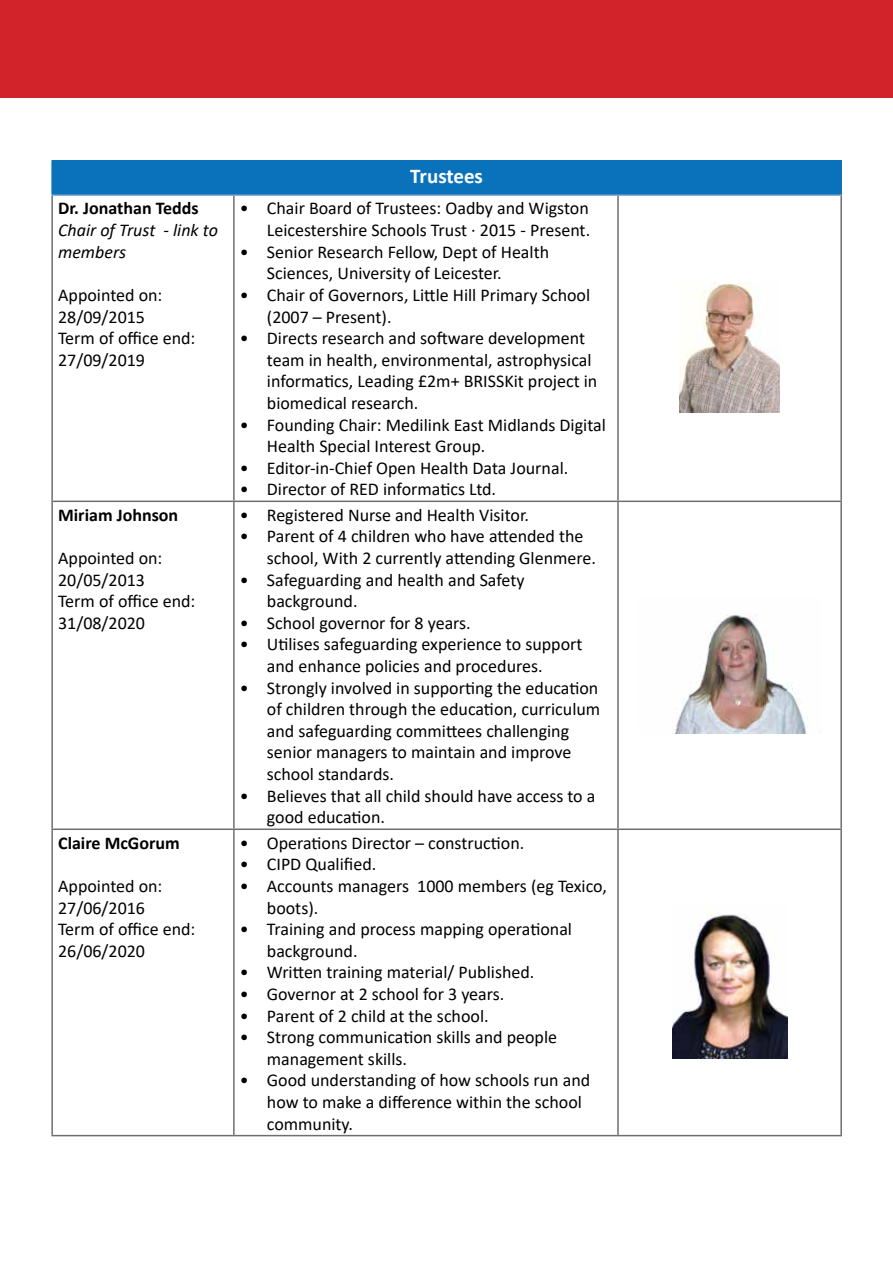
<style>
.page{position:relative;width:893px;height:1263px;background:#fff}
.page>*{position:absolute;margin:0;border:0;box-sizing:border-box;transform-origin:0 0}
.t1{font:700 21px "Calibri";color:#fff}
.t2{font:18px/21.6px "Calibri";color:#000}
.t3{font:700 18px "Calibri";color:#000}
.t4{font:italic 18px/21.6px "Calibri";color:#000}
</style>
<div class="page">
<div style="left:0;top:0;width:893px;height:98px;background:#d2232a"></div>
<div style="left:52px;top:161px;width:789px;height:34px;background:#0972ba"></div>
<hr style="left:51px;top:196px;width:2px;height:305px;background:#6d6e71">
<hr style="left:233px;top:196px;width:2px;height:305px;background:#6d6e71">
<hr style="left:617px;top:196px;width:2px;height:305px;background:#6d6e71">
<hr style="left:840px;top:196px;width:2px;height:305px;background:#6d6e71">
<hr style="left:51px;top:501px;width:183px;height:1px;background:#6d6e71">
<hr style="left:51px;top:502px;width:2px;height:326px;background:#6d6e71">
<hr style="left:234px;top:501px;width:384px;height:1px;background:#6d6e71">
<hr style="left:233px;top:502px;width:2px;height:326px;background:#6d6e71">
<hr style="left:618px;top:501px;width:224px;height:1px;background:#6d6e71">
<hr style="left:617px;top:502px;width:2px;height:326px;background:#6d6e71">
<hr style="left:840px;top:502px;width:2px;height:326px;background:#6d6e71">
<hr style="left:51px;top:828px;width:183px;height:2px;background:#6d6e71">
<hr style="left:51px;top:830px;width:2px;height:305px;background:#6d6e71">
<hr style="left:234px;top:828px;width:384px;height:2px;background:#6d6e71">
<hr style="left:233px;top:830px;width:2px;height:305px;background:#6d6e71">
<hr style="left:618px;top:828px;width:224px;height:2px;background:#6d6e71">
<hr style="left:617px;top:830px;width:2px;height:305px;background:#6d6e71">
<hr style="left:840px;top:830px;width:2px;height:305px;background:#6d6e71">
<hr style="left:51px;top:1135px;width:183px;height:1px;background:#6d6e71">
<hr style="left:234px;top:1135px;width:384px;height:1px;background:#6d6e71">
<hr style="left:618px;top:1135px;width:224px;height:1px;background:#6d6e71">
<hr style="left:51px;top:160px;width:183px;height:2px;background:#0972ba">
<hr style="left:51px;top:162px;width:2px;height:32px;background:#0972ba">
<hr style="left:234px;top:160px;width:384px;height:2px;background:#0972ba">
<hr style="left:618px;top:160px;width:224px;height:2px;background:#0972ba">
<hr style="left:840px;top:162px;width:2px;height:32px;background:#0972ba">
<hr style="left:51px;top:194px;width:183px;height:2px;background:#6791cb">
<hr style="left:234px;top:194px;width:384px;height:2px;background:#6791cb">
<hr style="left:618px;top:194px;width:224px;height:2px;background:#6791cb">
<img style="left:680px;top:283px;width:100px;height:129px">
<img style="left:675px;top:614px;width:132px;height:119px">
<img style="left:672px;top:913px;width:115px;height:145px">
<p class="t1" style="left:410px;top:161px;width:74px">Trustees</p>
<p class="t3" style="left:58px;top:196px;width:142px">Dr. Jonathan Tedds</p>
<p class="t4" style="left:58px;top:219px;width:161px">Chair of Trust - link to members</p>
<p class="t2" style="left:58px;top:284px;width:139px">Appointed on:<br>28/09/2015<br>Term of office end:<br>27/09/2019</p>
<p class="t2" style="left:240px;top:197px;width:352px;text-align:right">• Chair Board of Trustees: Oadby and Wigston<br>Leicestershire Schools Trust · 2015 - Present.</p>
<p class="t2" style="left:267px;top:240px;width:284px;text-indent:-27px">• Senior Research Fellow, Dept of Health<br>Sciences, University of Leicester.</p>
<p class="t2" style="left:267px;top:284px;width:325px;text-indent:-27px">• Chair of Governors, Little Hill Primary School (2007 – Present).</p>
<p class="t2" style="left:267px;top:327px;width:332px;text-indent:-27px">• Directs research and software development team in health, environmental, astrophysical informatics, Leading £2m+ BRISSKit project in biomedical research.</p>
<p class="t2" style="left:267px;top:413px;width:341px;text-indent:-27px">• Founding Chair: Medilink East Midlands Digital<br>Health Special Interest Group.</p>
<p class="t2" style="left:240px;top:456px;width:330px">• Editor-in-Chief Open Health Data Journal.</p>
<p class="t2" style="left:240px;top:478px;width:258px">• Director of RED informatics Ltd.</p>
<p class="t3" style="left:58px;top:502px;width:122px">Miriam Johnson</p>
<p class="t2" style="left:58px;top:547px;width:139px">Appointed on:<br>20/05/2013<br>Term of office end:<br>31/08/2020</p>
<p class="t2" style="left:240px;top:504px;width:291px">• Registered Nurse and Health Visitor.</p>
<p class="t2" style="left:267px;top:525px;width:331px;text-indent:-27px">• Parent of 4 children who have attended the school, With 2 currently attending Glenmere.</p>
<p class="t2" style="left:267px;top:568px;width:259px;text-indent:-27px">• Safeguarding and health and Safety background.</p>
<p class="t2" style="left:240px;top:612px;width:232px">• School governor for 8 years.</p>
<p class="t2" style="left:267px;top:633px;width:317px;text-indent:-27px">• Utilises safeguarding experience to support and enhance policies and procedures.</p>
<p class="t2" style="left:267px;top:676px;width:335px;text-indent:-27px">• Strongly involved in supporting the education of children through the education, curriculum and safeguarding committees challenging senior managers to maintain and improve school standards.</p>
<p class="t2" style="left:267px;top:784px;width:330px;text-indent:-27px">• Believes that all child should have access to a good education.</p>
<p class="t3" style="left:58px;top:830px;width:123px">Claire McGorum</p>
<p class="t2" style="left:58px;top:875px;width:139px">Appointed on:<br>27/06/2016<br>Term of office end:<br>26/06/2020</p>
<p class="t2" style="left:240px;top:831px;width:286px">• Operations Director – construction.</p>
<p class="t2" style="left:240px;top:853px;width:138px">• CIPD Qualified.</p>
<p class="t2" style="left:267px;top:875px;width:342px;text-indent:-27px">• Accounts managers 1000 members (eg Texico, boots).</p>
<p class="t2" style="left:267px;top:918px;width:307px;text-indent:-27px">• Training and process mapping operational background.</p>
<p class="t2" style="left:240px;top:961px;width:296px">• Written training material/ Published.</p>
<p class="t2" style="left:240px;top:983px;width:266px">• Governor at 2 school for 3 years.</p>
<p class="t2" style="left:240px;top:1004px;width:250px">• Parent of 2 child at the school.</p>
<p class="t2" style="left:267px;top:1026px;width:292px;text-indent:-27px">• Strong communication skills and people management skills.</p>
<p class="t2" style="left:267px;top:1069px;width:325px;text-indent:-27px">• Good understanding of how schools run and how to make a difference within the school community.</p>
</div>
